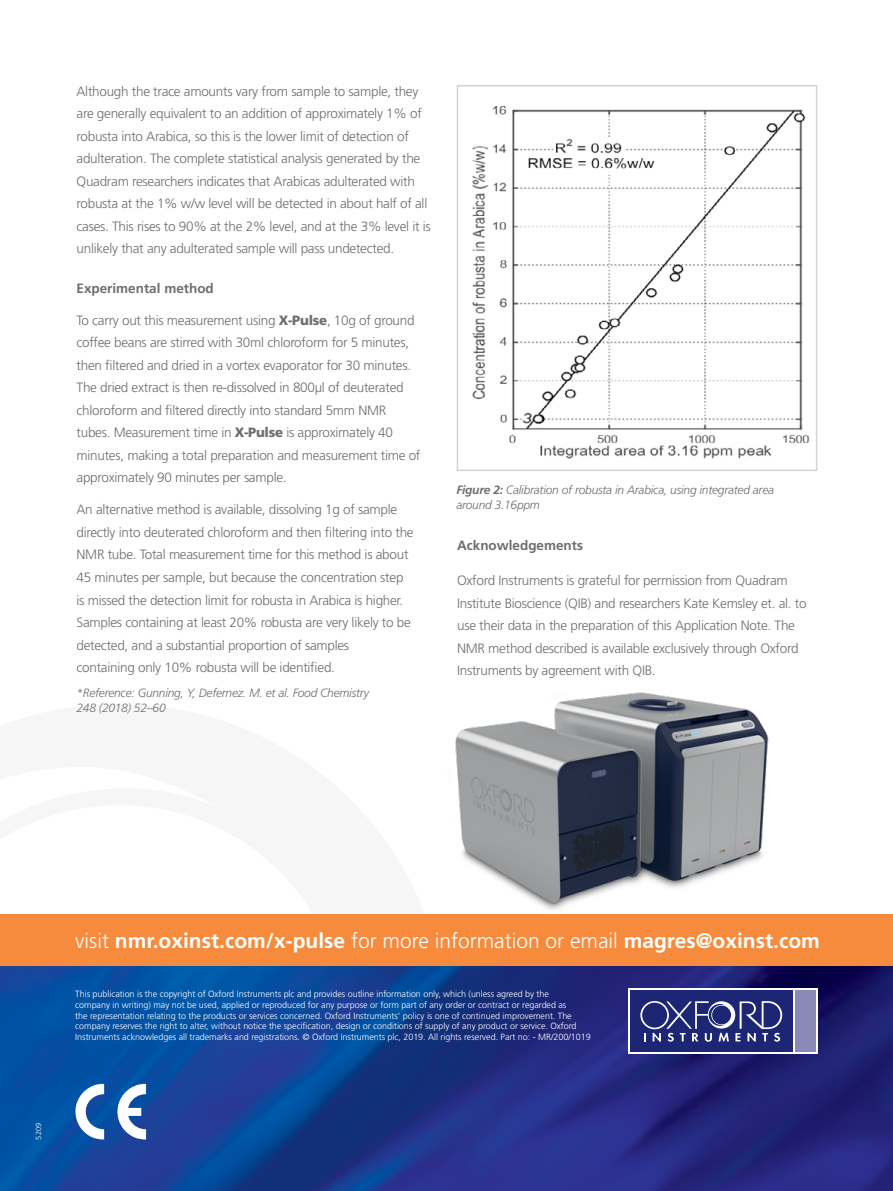
<style>
.page{position:relative;width:893px;height:1191px;background:#fff}
.page>*{position:absolute;margin:0;border:0;box-sizing:border-box;transform-origin:0 0}
.t1{font:700 21px "Frutiger";color:#fff}
.t2{font:300 13.5px/22.5px "Frutiger";letter-spacing:-.02em;color:#6d6e71}
.t3{font:700 13.5px "Frutiger";color:#6d6e71}
.t4{font:italic 300 12px/15px "Frutiger";letter-spacing:-.02em;color:#6d6e71}
.t5{font:300 9px/10.8px "Frutiger";letter-spacing:-.005em;color:#fff}
.t6{font:300 7.5px "Frutiger";color:#fff}
.s1{font-weight:900}
.s2{font-weight:700}
.s3{font-weight:300}
</style>
<div class="page">
<img style="left:0;top:965px;width:893px;height:226px">
<div style="left:0;top:914px;width:893px;height:51px;background:#f68b3d"></div>
<div style="left:628px;top:988px;width:189px;height:66px;background:#fff"></div>
<div style="left:630px;top:990px;width:163px;height:62px;background:#1c2674"></div>
<div style="left:795px;top:990px;width:20px;height:62px;background:#8b89b7"></div>
<svg style="left:640px;top:1001px;width:142px;height:40px"></svg>
<img style="left:472px;top:106px;width:338px;height:353px">
<div style="left:457px;top:85px;width:360px;height:386px;border:2px solid #d1d3d4"></div>
<img style="left:75px;top:1083px;width:71px;height:56px">
<img style="left:455px;top:692px;width:314px;height:218px">
<p class="t2" style="left:77px;top:80px;width:356px">Although the trace amounts vary from sample to sample, they are generally equivalent to an addition of approximately 1% of robusta into Arabica, so this is the lower limit of detection of adulteration. The complete statistical analysis generated by the Quadram researchers indicates that Arabicas adulterated with robusta at the 1% w/w level will be detected in about half of all cases. This rises to 90% at the 2% level, and at the 3% level it is unlikely that any adulterated sample will pass undetected.</p>
<p class="t3" style="left:77px;top:280px;width:139px">Experimental method</p>
<p class="t2" style="left:77px;top:309px;width:345px">To carry out this measurement using <span class="s1">X-Pulse</span>, 10g of ground coffee beans are stirred with 30ml chloroform for 5 minutes, then filtered and dried in a vortex evaporator for 30 minutes.<br>The dried extract is then re-dissolved in 800µl of deuterated chloroform and filtered directly into standard 5mm NMR tubes. Measurement time in <span class="s1">X-Pulse</span> is approximately 40 minutes, making a total preparation and measurement time of approximately 90 minutes per sample.</p>
<p class="t2" style="left:77px;top:498px;width:339px">An alternative method is available, dissolving 1g of sample directly into deuterated chloroform and then filtering into the NMR tube. Total measurement time for this method is about 45 minutes per sample, but because the concentration step is missed the detection limit for robusta in Arabica is higher.<br>Samples containing at least 20% robusta are very likely to be detected, and a substantial proportion of samples<br>containing only 10% robusta will be identified.</p>
<p class="t4" style="left:77px;top:685px;width:294px">*Reference: Gunning, Y, Defernez. M. et al. Food Chemistry<br>248 (2018) 52–60</p>
<p class="t4" style="left:456px;top:482px;width:319px"><span class="s2">Figure 2:</span> Calibration of robusta in Arabica, using integrated area around 3.16ppm</p>
<p class="t3" style="left:457px;top:537px;width:128px">Acknowledgements</p>
<p class="t2" style="left:457px;top:569px;width:351px">Oxford Instruments is grateful for permission from Quadram Institute Bioscience (QIB) and researchers Kate Kemsley et. al. to use their data in the preparation of this Application Note. The NMR method described is available exclusively through Oxford Instruments by agreement with QIB.</p>
<p class="t6" style="left:34px;top:1139px;width:18px;rotate:-90deg">5209</p>
<h1 class="t1" style="left:75px;top:928px;width:746px"><span class="s3">visit</span> nmr.oxinst.com/x-pulse <span class="s3">for more information or email</span> magres@oxinst.com</h1>
<p class="t5" style="left:75px;top:988px;width:517px">This publication is the copyright of Oxford Instruments plc and provides outline information only, which (unless agreed by the<br>company in writing) may not be used, applied or reproduced for any purpose or form part of any order or contract or regarded as<br>the representation relating to the products or services concerned. Oxford Instruments’ policy is one of continued improvement. The company reserves the right to alter, without notice the specification, design or conditions of supply of any product or service. Oxford Instruments acknowledges all trademarks and registrations. © Oxford Instruments plc, 2019. All rights reserved. Part no: - MR/200/1019</p>
</div>
